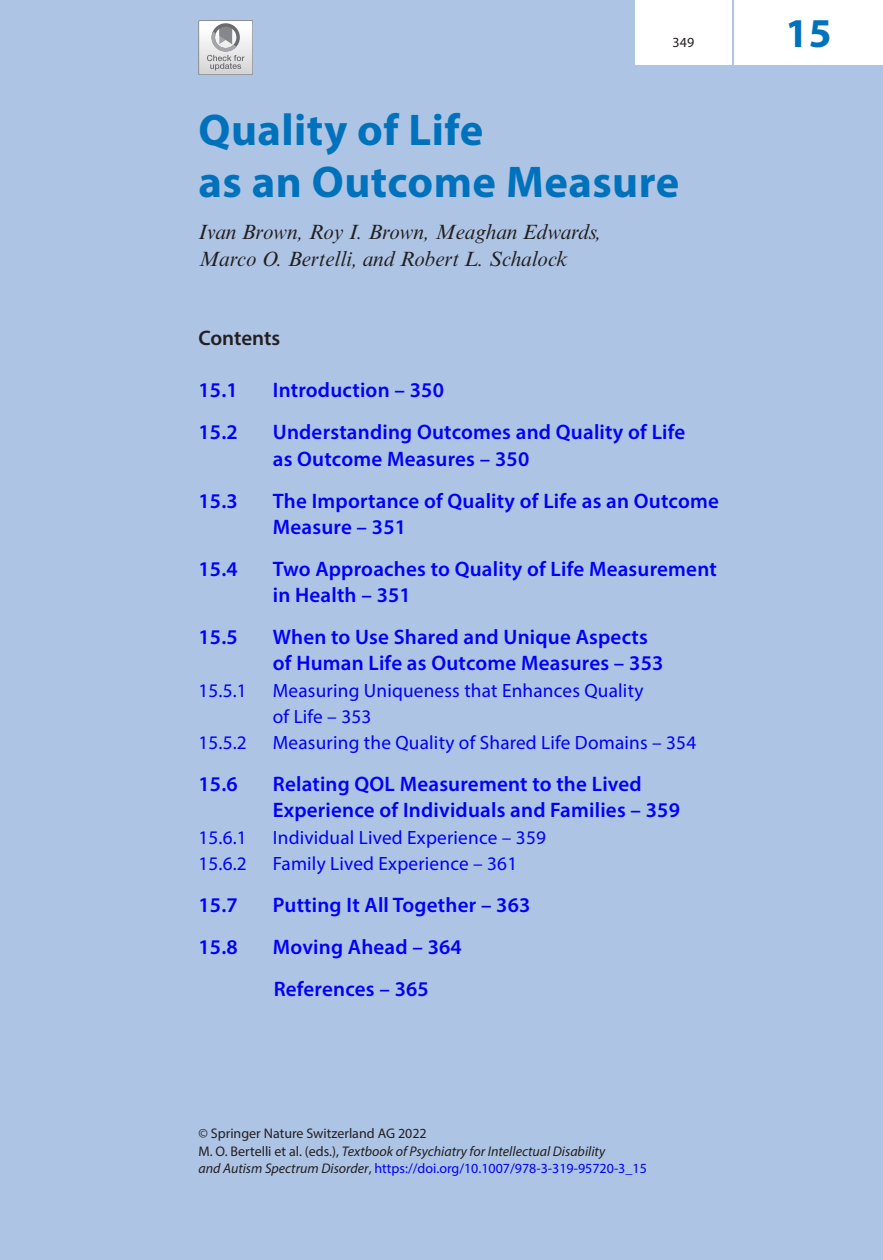
<style>
.page{position:relative;width:883px;height:1260px;background:#adc4e5}
.page>*{position:absolute;margin:0;border:0;box-sizing:border-box;transform-origin:0 0}
.t1{font:700 44.62px/52.5px "Myriad Pro";letter-spacing:.01em;color:#0072bc}
.t2{font:700 41.12px "Myriad Pro";color:#0072bc}
.t3{font:600 21px/26.2px "Myriad Pro";letter-spacing:.01em;color:#0000fa}
.t4{font:italic 21px/26.2px "Times New Roman MT Std";color:#231f20}
.t5{font:600 21px "Myriad Pro";letter-spacing:-.005em;color:#231f20}
.t6{font:19.25px/26.2px "Myriad Pro";letter-spacing:.01em;color:#0000fa}
.t7{font:italic 14px/17.5px "Myriad Pro";color:#231f20}
.t8{font:14px "Myriad Pro";color:#231f20}
.s1{font-style:normal}
.s2{font-style:normal;color:#0000fa}
</style>
<div class="page">
<div style="left:635px;top:0;width:97px;height:64px;background:#fff"></div>
<div style="left:734px;top:0;width:149px;height:64px;background:#fff"></div>
<img style="left:200px;top:22px;width:51px;height:51px">
<div style="left:198px;top:20px;width:55px;height:55px;border:1px solid #8c8e91"></div>
<svg style="left:207px;top:23px;width:37px;height:47px;background:#c4c4c6"></svg>
<p class="t8" style="left:672px;top:34px;width:23px">349</p>
<h1 class="t1" style="left:198px;top:102px;width:482px">Quality of Life<br>as an Outcome Measure</h1>
<p class="t4" style="left:198px;top:219px;width:404px">Ivan Brown, Roy I. Brown, Meaghan Edwards,<br>Marco O. Bertelli, and Robert L. Schalock</p>
<p class="t5" style="left:198px;top:324px;width:83px">Contents</p>
<p class="t3" style="left:198px;top:377px;width:41px">15.1</p>
<p class="t3" style="left:273px;top:377px;width:173px">Introduction – 350</p>
<p class="t3" style="left:198px;top:419px;width:41px">15.2</p>
<p class="t3" style="left:273px;top:419px;width:414px">Understanding Outcomes and Quality of Life as Outcome Measures – 350</p>
<p class="t3" style="left:198px;top:487px;width:41px">15.3</p>
<p class="t3" style="left:273px;top:487px;width:448px">The Importance of Quality of Life as an Outcome<br>Measure – 351</p>
<p class="t3" style="left:198px;top:555px;width:41px">15.4</p>
<p class="t3" style="left:273px;top:555px;width:446px">Two Approaches to Quality of Life Measurement in Health – 351</p>
<p class="t3" style="left:198px;top:623px;width:41px">15.5</p>
<p class="t3" style="left:273px;top:623px;width:392px">When to Use Shared and Unique Aspects of Human Life as Outcome Measures – 353</p>
<p class="t6" style="left:198px;top:677px;width:50px">15.5.1</p>
<p class="t6" style="left:273px;top:677px;width:372px">Measuring Uniqueness that Enhances Quality of Life – 353</p>
<p class="t6" style="left:198px;top:729px;width:50px">15.5.2</p>
<p class="t6" style="left:273px;top:729px;width:425px">Measuring the Quality of Shared Life Domains – 354</p>
<p class="t3" style="left:198px;top:770px;width:41px">15.6</p>
<p class="t3" style="left:273px;top:770px;width:409px">Relating QOL Measurement to the Lived<br>Experience of Individuals and Families – 359</p>
<p class="t6" style="left:198px;top:824px;width:50px">15.6.1</p>
<p class="t6" style="left:273px;top:824px;width:275px">Individual Lived Experience – 359</p>
<p class="t6" style="left:198px;top:850px;width:50px">15.6.2</p>
<p class="t6" style="left:273px;top:850px;width:246px">Family Lived Experience – 361</p>
<p class="t3" style="left:198px;top:891px;width:41px">15.7</p>
<p class="t3" style="left:273px;top:891px;width:259px">Putting It All Together – 363</p>
<p class="t3" style="left:198px;top:933px;width:41px">15.8</p>
<p class="t3" style="left:273px;top:925px;width:191px;line-height:42px">Moving Ahead – 364<br>References – 365</p>
<p class="t7" style="left:198px;top:1124px;width:450px"><span class="s1">© Springer Nature Switzerland AG 2022<br>M. O. Bertelli et al. (eds.),</span> Textbook of Psychiatry for Intellectual Disability<br>and Autism Spectrum Disorder<span class="s1">,</span> <span class="s2">https://doi.org/10.1007/978-3-319-95720-3_15</span></p>
<h2 class="t2" style="left:786px;top:6px;width:48px">15</h2>
</div>
